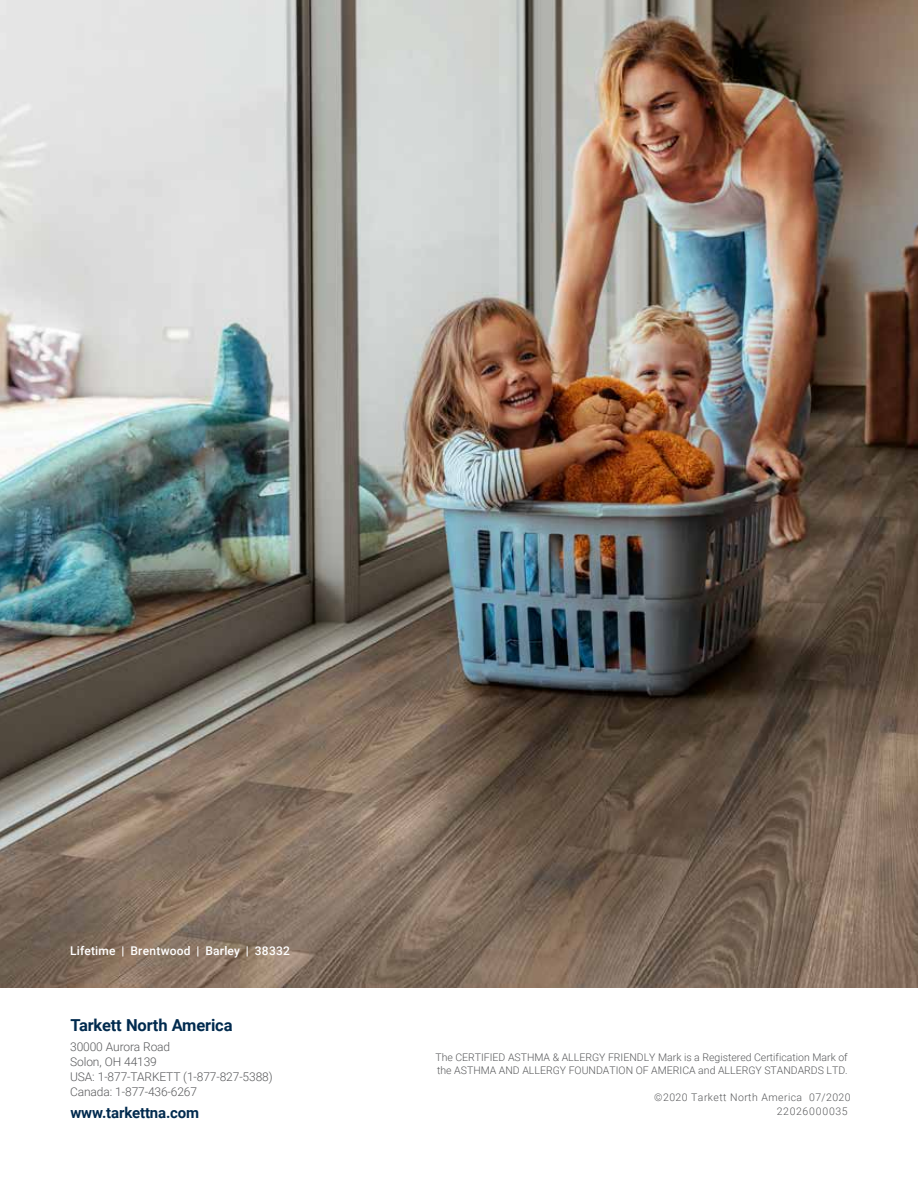
<style>
.page{position:relative;width:918px;height:1188px;background:#fff}
.page>*{position:absolute;margin:0;border:0;box-sizing:border-box;transform-origin:0 0}
.t1{font:700 16.5px "Roboto";letter-spacing:-.01em;color:#002a4e}
.t2{font:700 15px "Roboto";letter-spacing:-.01em;color:#002a4e}
.t3{font:300 12px/15px "Roboto";letter-spacing:-.01em;color:#58595b}
.t4{font:500 12px "Roboto";letter-spacing:.015em;color:#fff}
.t5{font:300 10.5px/12.6px "Roboto";color:#58595b}
.t6{font:300 10.5px/13.5px "Roboto";letter-spacing:.04em;color:#58595b;text-align:right}
</style>
<div class="page">
<img style="left:0;top:0;width:918px;height:987px">
<p class="t4" style="left:70px;top:942px;width:221px">Lifetime | Brentwood | Barley | 38332</p>
<h1 class="t1" style="left:70px;top:1013px;width:164px">Tarkett North America</h1>
<p class="t3" style="left:70px;top:1039px;width:204px">30000 Aurora Road<br>Solon, OH 44139<br>USA: 1-877-TARKETT (1-877-827-5388)<br>Canada: 1-877-436-6267</p>
<h2 class="t2" style="left:70px;top:1102px;width:130px">www.tarkettna.com</h2>
<p class="t5" style="left:435px;top:1051px;width:414px">The CERTIFIED ASTHMA &amp; ALLERGY FRIENDLY Mark is a Registered Certification Mark of the ASTHMA AND ALLERGY FOUNDATION OF AMERICA and ALLERGY STANDARDS LTD.</p>
<p class="t6" style="left:654px;top:1091px;width:198px">©2020 Tarkett North America 07/2020<br>22026000035</p>
</div>
